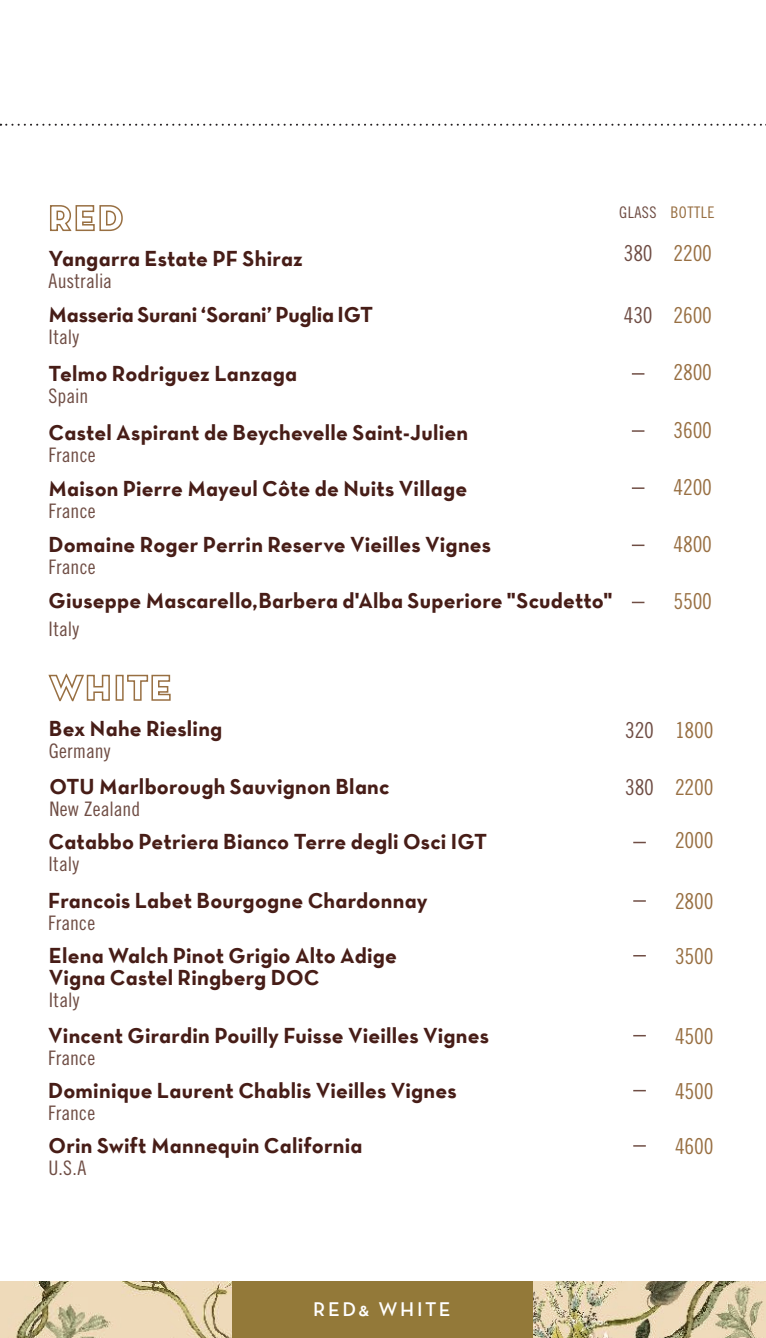
<style>
.page{position:relative;width:766px;height:1338px;background:#fff}
.page>*{position:absolute;margin:0;border:0;box-sizing:border-box;transform-origin:0 0}
.t1{font:22px/22px "Neutra Text TF Bold Alt";letter-spacing:.01em;color:#471d17}
.t2{font:22px "Trade Gothic LT Std Cn 18";letter-spacing:-.01em;color:#986f42}
.t3{font:22px "Neutra Text TF Bold Alt";letter-spacing:-.01em;color:#471d17}
.t4{font:22px "Trade Gothic LT Std Cn 18";letter-spacing:-.01em;color:#6f4d44}
.t5{font:20px "Trade Gothic LT Std Cn 18";letter-spacing:.005em;color:#6f4d44}
.t6{font:20px "Neutra Text Demi SC";letter-spacing:.125em;color:#fff}
.t7{font:16px "Trade Gothic LT Std Cn 18";letter-spacing:.03em;color:#986f42}
.s1{color:#6f4d44}
</style>
<div class="page">
<img style="left:533px;top:1281px;width:232px;height:57px">
<svg style="left:0;top:1281px;width:233px;height:57px;fill:#eedaba"></svg>
<div style="left:233px;top:1281px;width:300px;height:57px;background:#937939"></div>
<svg style="left:48px;top:674px;width:62px;height:28px"></svg>
<div style="left:115px;top:675px;width:9px;height:26px;border:2px solid #986f42"></div>
<svg style="left:127px;top:674px;width:44px;height:27px"></svg>
<svg style="left:633px;top:842px;width:12px;height:1px"></svg>
<svg style="left:633px;top:900px;width:12px;height:2px"></svg>
<svg style="left:633px;top:955px;width:12px;height:1px"></svg>
<svg style="left:633px;top:1035px;width:12px;height:1px"></svg>
<svg style="left:633px;top:1090px;width:12px;height:1px"></svg>
<svg style="left:633px;top:1145px;width:12px;height:2px"></svg>
<svg style="left:50px;top:205px;width:73px;height:27px"></svg>
<svg style="left:631px;top:430px;width:13px;height:2px"></svg>
<svg style="left:631px;top:373px;width:13px;height:2px"></svg>
<svg style="left:631px;top:545px;width:13px;height:1px"></svg>
<svg style="left:631px;top:602px;width:13px;height:1px"></svg>
<svg style="left:631px;top:487px;width:13px;height:2px"></svg>
<svg style="left:0;top:124px;width:766px;height:2px"></svg>
<p class="t7" style="left:619px;top:202px;width:97px"><span class="s1">GLASS</span> BOTTLE</p>
<p class="t1" style="left:49px;top:247px;width:256px">Yangarra Estate PF Shiraz</p>
<p class="t5" style="left:49px;top:269px;width:65px">Australia</p>
<p class="t2" style="left:623px;top:241px;width:90px"><span class="s1">380</span> 2200</p>
<p class="t3" style="left:49px;top:301px;width:326px">Masseria Surani ‘Sorani’ Puglia IGT</p>
<p class="t5" style="left:49px;top:325px;width:32px">Italy</p>
<p class="t4" style="left:623px;top:302px;width:30px">430</p>
<p class="t2" style="left:673px;top:302px;width:40px">2600</p>
<p class="t1" style="left:49px;top:362px;width:250px">Telmo Rodriguez Lanzaga</p>
<p class="t5" style="left:49px;top:384px;width:41px">Spain</p>
<p class="t1" style="left:49px;top:421px;width:421px">Castel Aspirant de Beychevelle Saint-Julien</p>
<p class="t5" style="left:49px;top:443px;width:48px">France</p>
<p class="t2" style="left:673px;top:360px;width:40px">2800</p>
<p class="t2" style="left:673px;top:417px;width:40px">3600</p>
<p class="t1" style="left:49px;top:477px;width:420px">Maison Pierre Mayeul Côte de Nuits Village</p>
<p class="t5" style="left:49px;top:499px;width:48px">France</p>
<p class="t2" style="left:673px;top:474px;width:40px">4200</p>
<p class="t1" style="left:49px;top:533px;width:444px">Domaine Roger Perrin Reserve Vieilles Vignes</p>
<p class="t5" style="left:49px;top:555px;width:48px">France</p>
<p class="t2" style="left:673px;top:531px;width:40px">4800</p>
<p class="t1" style="left:49px;top:589px;width:565px">Giuseppe Mascarello,Barbera d'Alba Superiore "Scudetto"</p>
<p class="t5" style="left:49px;top:617px;width:32px">Italy</p>
<p class="t2" style="left:673px;top:589px;width:40px">5500</p>
<p class="t1" style="left:49px;top:717px;width:175px">Bex Nahe Riesling</p>
<p class="t5" style="left:49px;top:739px;width:63px">Germany</p>
<p class="t4" style="left:625px;top:717px;width:30px">320</p>
<p class="t2" style="left:674px;top:717px;width:40px">1800</p>
<p class="t1" style="left:49px;top:775px;width:342px">OTU Marlborough Sauvignon Blanc</p>
<p class="t5" style="left:49px;top:797px;width:92px">New Zealand</p>
<p class="t1" style="left:48px;top:831px;width:440px">Catabbo Petriera Bianco Terre degli Osci IGT</p>
<p class="t5" style="left:48px;top:852px;width:32px">Italy</p>
<p class="t4" style="left:625px;top:774px;width:30px">380</p>
<p class="t2" style="left:674px;top:774px;width:40px">2200</p>
<p class="t2" style="left:674px;top:827px;width:40px">2000</p>
<p class="t1" style="left:48px;top:889px;width:381px">Francois Labet Bourgogne Chardonnay</p>
<p class="t5" style="left:48px;top:911px;width:48px">France</p>
<p class="t2" style="left:674px;top:888px;width:40px">2800</p>
<p class="t1" style="left:49px;top:944px;width:349px">Elena Walch Pinot Grigio Alto Adige<br>Vigna Castel Ringberg DOC</p>
<p class="t5" style="left:49px;top:988px;width:32px">Italy</p>
<p class="t2" style="left:674px;top:943px;width:40px">3500</p>
<p class="t1" style="left:48px;top:1024px;width:442px">Vincent Girardin Pouilly Fuisse Vieilles Vignes</p>
<p class="t5" style="left:48px;top:1046px;width:48px">France</p>
<p class="t2" style="left:674px;top:1023px;width:40px">4500</p>
<p class="t1" style="left:48px;top:1079px;width:410px">Dominique Laurent Chablis Vieilles Vignes</p>
<p class="t5" style="left:48px;top:1101px;width:48px">France</p>
<p class="t1" style="left:48px;top:1134px;width:315px">Orin Swift Mannequin California</p>
<p class="t5" style="left:48px;top:1156px;width:39px">U.S.A</p>
<p class="t2" style="left:674px;top:1078px;width:40px">4500</p>
<p class="t2" style="left:674px;top:1133px;width:40px">4600</p>
<p class="t6" style="left:313px;top:1297px;width:139px">RED&amp; WHITE</p>
</div>
